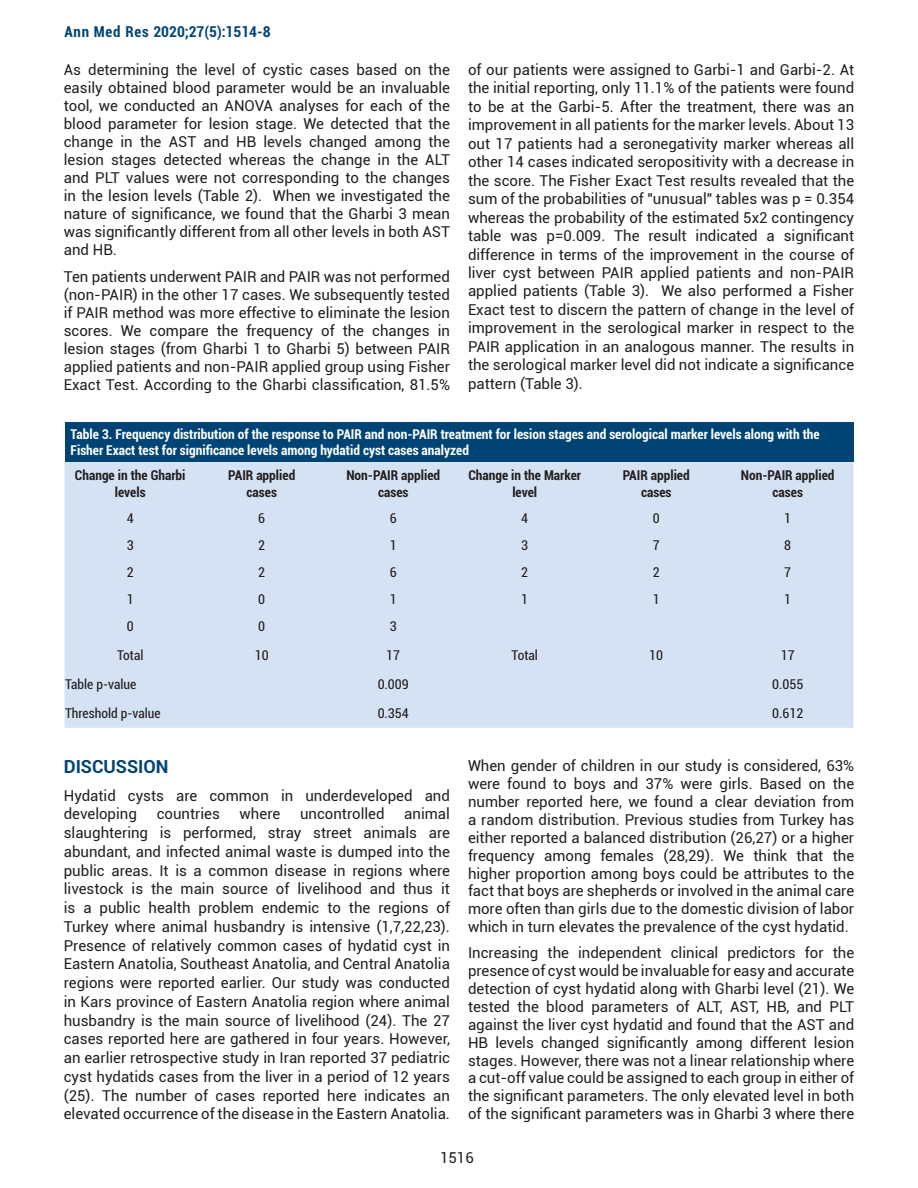
<style>
.page{position:relative;width:918px;height:1188px;background:#fff}
.page>*{position:absolute;margin:0;border:0;box-sizing:border-box;transform-origin:0 0}
.t1{font:700 18px "Roboto";color:#004475}
.t2{font:15px/17.9px "Roboto";color:#231f20;text-align:justify}
.t3{font:700 condensed 15px "Roboto";color:#004475}
.tablo_başlık{font:700 condensed 13.5px/16.2px "Roboto";color:#fff}
.t4{font:700 condensed 13.5px/16.2px "Roboto";color:#231f20;text-align:center}
.t5{font:condensed 13.5px "Roboto";color:#231f20}
</style>
<div class="page">
<div style="left:65px;top:423px;width:788px;height:39px;background:#004475"></div>
<div style="left:65px;top:462px;width:788px;height:266px;background:#d4e2f4"></div>
<p class="t3" style="left:64px;top:21px;width:208px">Ann Med Res 2020;27(5):1514-8</p>
<p class="t2" style="left:64px;top:60px;width:388px">As determining the level of cystic cases based on the easily obtained blood parameter would be an invaluable tool, we conducted an ANOVA analyses for each of the blood parameter for lesion stage. We detected that the change in the AST and HB levels changed among the lesion stages detected whereas the change in the ALT and PLT values were not corresponding to the changes in the lesion levels (Table 2). When we investigated the nature of significance, we found that the Gharbi 3 mean was significantly different from all other levels in both AST and HB.</p>
<p class="t2" style="left:64px;top:267px;width:388px">Ten patients underwent PAIR and PAIR was not performed (non-PAIR) in the other 17 cases. We subsequently tested if PAIR method was more effective to eliminate the lesion scores. We compare the frequency of the changes in lesion stages (from Gharbi 1 to Gharbi 5) between PAIR applied patients and non-PAIR applied group using Fisher Exact Test. According to the Gharbi classification, 81.5%</p>
<p class="t2" style="left:468px;top:60px;width:388px;line-height:18.5px">of our patients were assigned to Garbi-1 and Garbi-2. At the initial reporting, only 11.1% of the patients were found to be at the Garbi-5. After the treatment, there was an improvement in all patients for the marker levels. About 13 out 17 patients had a seronegativity marker whereas all other 14 cases indicated seropositivity with a decrease in the score. The Fisher Exact Test results revealed that the sum of the probabilities of "unusual" tables was p = 0.354 whereas the probability of the estimated 5x2 contingency table was p=0.009. The result indicated a significant difference in terms of the improvement in the course of liver cyst between PAIR applied patients and non-PAIR applied patients (Table 3). We also performed a Fisher Exact test to discern the pattern of change in the level of improvement in the serological marker in respect to the PAIR application in an analogous manner. The results in the serological marker level did not indicate a significance pattern (Table 3).</p>
<p class="tablo_başlık" style="left:71px;top:426px;width:751px">Table 3. Frequency distribution of the response to PAIR and non-PAIR treatment for lesion stages and serological marker levels along with the<br>Fisher Exact test for significance levels among hydatid cyst cases analyzed</p>
<p class="t4" style="left:75px;top:467px;width:112px">Change in the Gharbi levels</p>
<p class="t4" style="left:228px;top:467px;width:69px">PAIR applied</p>
<p class="t4" style="left:346px;top:467px;width:95px">Non-PAIR applied</p>
<p class="t4" style="left:378px;top:483px;width:32px">cases</p>
<p class="t4" style="left:468px;top:467px;width:114px">Change in the Marker level</p>
<p class="t4" style="left:623px;top:467px;width:69px">PAIR applied</p>
<p class="t4" style="left:741px;top:467px;width:95px">Non-PAIR applied</p>
<p class="t4" style="left:773px;top:483px;width:32px">cases</p>
<p class="t4" style="left:247px;top:483px;width:32px">cases</p>
<p class="t4" style="left:641px;top:483px;width:32px">cases</p>
<p class="t5" style="left:127px;top:509px;width:8px">4</p>
<p class="t5" style="left:258px;top:509px;width:8px">6</p>
<p class="t5" style="left:390px;top:509px;width:8px">6</p>
<p class="t5" style="left:521px;top:509px;width:8px">4</p>
<p class="t5" style="left:653px;top:509px;width:8px">0</p>
<p class="t5" style="left:784px;top:509px;width:8px">1</p>
<p class="t5" style="left:127px;top:536px;width:8px">3</p>
<p class="t5" style="left:258px;top:536px;width:8px">2</p>
<p class="t5" style="left:390px;top:536px;width:8px">1</p>
<p class="t5" style="left:521px;top:536px;width:8px">3</p>
<p class="t5" style="left:653px;top:536px;width:8px">7</p>
<p class="t5" style="left:784px;top:536px;width:8px">8</p>
<p class="t5" style="left:127px;top:563px;width:8px">2</p>
<p class="t5" style="left:258px;top:563px;width:8px">2</p>
<p class="t5" style="left:390px;top:563px;width:8px">6</p>
<p class="t5" style="left:521px;top:563px;width:8px">2</p>
<p class="t5" style="left:653px;top:563px;width:8px">2</p>
<p class="t5" style="left:784px;top:563px;width:8px">7</p>
<p class="t5" style="left:127px;top:589px;width:8px">1</p>
<p class="t5" style="left:258px;top:589px;width:8px">0</p>
<p class="t5" style="left:390px;top:589px;width:8px">1</p>
<p class="t5" style="left:521px;top:589px;width:8px">1</p>
<p class="t5" style="left:653px;top:589px;width:8px">1</p>
<p class="t5" style="left:784px;top:589px;width:8px">1</p>
<p class="t5" style="left:127px;top:617px;width:8px">0</p>
<p class="t5" style="left:258px;top:617px;width:8px">0</p>
<p class="t5" style="left:390px;top:617px;width:8px">3</p>
<p class="t5" style="left:117px;top:646px;width:28px">Total</p>
<p class="t5" style="left:255px;top:646px;width:15px">10</p>
<p class="t5" style="left:386px;top:646px;width:15px">17</p>
<p class="t5" style="left:512px;top:646px;width:28px">Total</p>
<p class="t5" style="left:649px;top:646px;width:15px">10</p>
<p class="t5" style="left:781px;top:646px;width:15px">17</p>
<p class="t5" style="left:65px;top:674px;width:73px">Table p-value</p>
<p class="t5" style="left:378px;top:674px;width:33px">0.009</p>
<p class="t5" style="left:772px;top:674px;width:33px">0.055</p>
<p class="t5" style="left:65px;top:704px;width:97px">Threshold p-value</p>
<p class="t5" style="left:378px;top:704px;width:33px">0.354</p>
<p class="t5" style="left:772px;top:704px;width:33px">0.612</p>
<p class="t1" style="left:64px;top:754px;width:106px">DISCUSSION</p>
<p class="t2" style="left:64px;top:785px;width:388px;line-height:18.8px">Hydatid cysts are common in underdeveloped and developing</p>
<p class="t2" style="left:468px;top:756px;width:388px">When gender of children in our study is considered, 63% were found to boys and 37% were girls. Based on the number reported here, we found a clear deviation from a random distribution. Previous studies from Turkey has either reported a balanced distribution (26,27) or a higher frequency among females (28,29). We think that the higher proportion among boys could be attributes to the fact that boys are shepherds or involved in the animal care more often than girls due to the domestic division of labor which in turn elevates the prevalence of the cyst hydatid.</p>
<p class="t2" style="left:468px;top:944px;width:388px">Increasing the independent clinical predictors for the presence of cyst would be invaluable for easy and accurate detection of cyst hydatid along with Gharbi level (21). We tested the blood parameters of ALT, AST, HB, and PLT against the liver cyst hydatid and found that the AST and HB levels changed significantly among different lesion stages. However, there was not a linear relationship where a cut-off value could be assigned to each group in either of the significant parameters. The only elevated level in both of the significant parameters was in Gharbi 3 where there</p>
<p class="t2" style="left:64px;top:804px;width:388px;line-height:18.8px;text-indent:341px">animal slaughtering is performed, stray street animals are abundant, and infected animal waste is dumped into the public areas. It is a common disease in regions where livestock is the main source of livelihood and thus it is a public health problem endemic to the regions of Turkey where animal husbandry is intensive (1,7,22,23).<br>Presence of relatively common cases of hydatid cyst in Eastern Anatolia, Southeast Anatolia, and Central Anatolia regions were reported earlier. Our study was conducted in Kars province of Eastern Anatolia region where animal husbandry is the main source of livelihood (24). The 27 cases reported here are gathered in four years. However, an earlier retrospective study in Iran reported 37 pediatric cyst hydatids cases from the liver in a period of 12 years (25). The number of cases reported here indicates an elevated occurrence of the disease in the Eastern Anatolia.</p>
<p class="t2" style="left:157px;top:805px;width:65px">countries</p>
<p class="t2" style="left:240px;top:805px;width:42px">where</p>
<p class="t2" style="left:300px;top:805px;width:86px">uncontrolled</p>
<p class="t2" style="left:440px;top:1148px;width:35px">1516</p>
</div>
